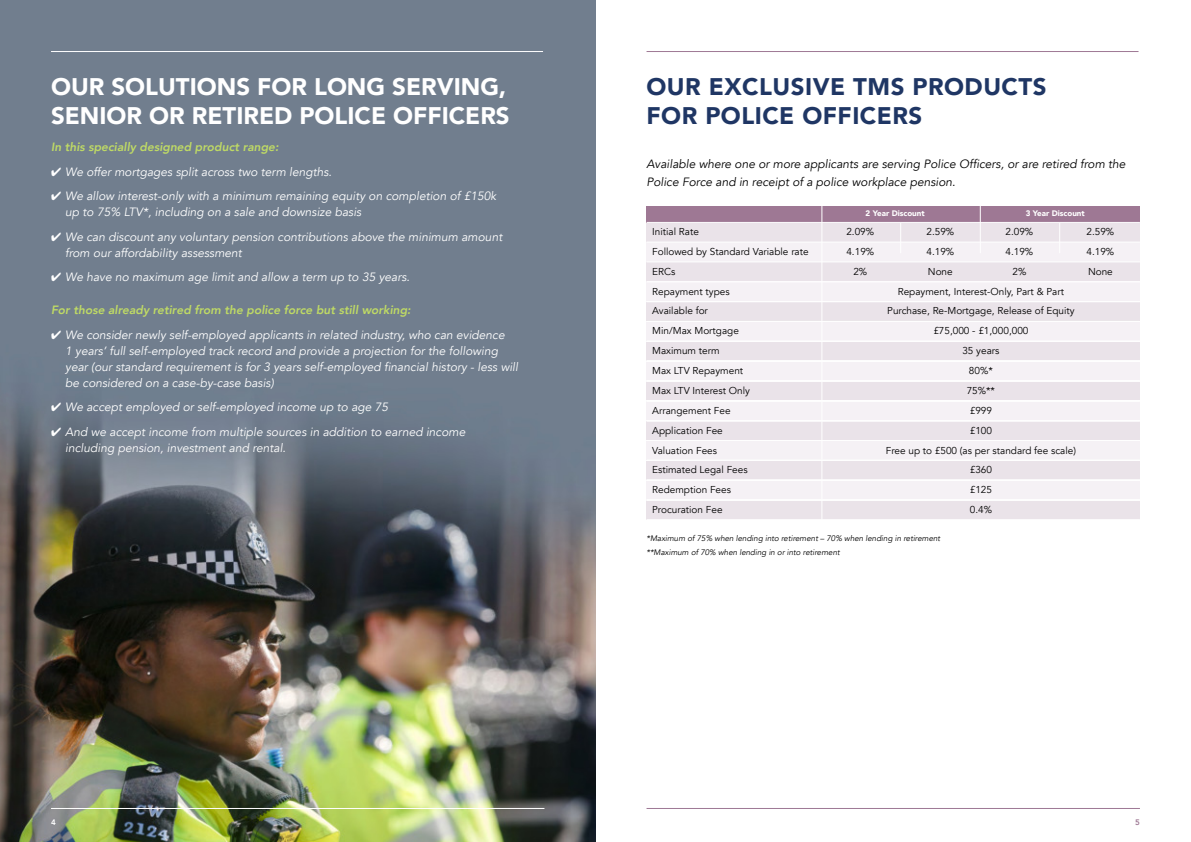
<style>
.page{position:relative;width:1191px;height:842px;background:#fff}
.page>*{position:absolute;margin:0;border:0;box-sizing:border-box;transform-origin:0 0}
.t1{font:900 24px/28.8px "Avenir";color:#fff}
.t2{font:900 24px/28.8px "Avenir";letter-spacing:.02em;color:#1f3664}
.t3{font:italic 12px/16px "Avenir";color:#fff}
.t4{font:italic 12px/18px "Avenir";color:#000}
.t5{font:italic 800 12px "Avenir";color:#bfda65}
.t6{font:10px/19.9px "Avenir";color:#000}
.t7{font:italic 8px/14px "Avenir";color:#000}
.t8{font:900 8px "Avenir";color:#fff}
.t9{font:800 8px "Avenir";color:#9e7894}
.t10{font:800 8px "Avenir";color:#fff}
</style>
<div class="page">
<hr style="left:646px;top:808px;width:494px;height:1px;background:#9e7894">
<img style="left:0;top:0;width:595px;height:842px">
<hr style="left:51px;top:808px;width:493px;height:1px;background:#fff">
<div style="left:646px;top:222px;width:494px;height:282px;background:#f5f1f5"></div>
<div style="left:646px;top:222px;width:494px;height:20px;background:#eae3e9"></div>
<div style="left:646px;top:262px;width:494px;height:20px;background:#eae3e9"></div>
<div style="left:646px;top:302px;width:494px;height:20px;background:#eae3e9"></div>
<div style="left:646px;top:341px;width:494px;height:20px;background:#eae3e9"></div>
<div style="left:646px;top:381px;width:494px;height:20px;background:#eae3e9"></div>
<div style="left:646px;top:421px;width:494px;height:20px;background:#eae3e9"></div>
<div style="left:646px;top:461px;width:494px;height:19px;background:#eae3e9"></div>
<div style="left:646px;top:500px;width:494px;height:20px;background:#eae3e9"></div>
<hr style="left:1059px;top:177px;width:1px;height:76px;background:#fff">
<hr style="left:900px;top:177px;width:1px;height:76px;background:#fff">
<div style="left:646px;top:206px;width:494px;height:16px;background:#9e7894"></div>
<hr style="left:980px;top:177px;width:1px;height:76px;background:#fff">
<hr style="left:821px;top:205px;width:1px;height:315px;background:#fff">
<hr style="left:646px;top:222px;width:494px;height:1px;background:#fff">
<hr style="left:646px;top:242px;width:494px;height:1px;background:#fff">
<hr style="left:646px;top:262px;width:494px;height:1px;background:#fff">
<hr style="left:646px;top:282px;width:494px;height:1px;background:#fff">
<hr style="left:646px;top:301px;width:494px;height:1px;background:#fff">
<hr style="left:646px;top:321px;width:494px;height:1px;background:#fff">
<hr style="left:646px;top:341px;width:494px;height:1px;background:#fff">
<hr style="left:646px;top:361px;width:494px;height:1px;background:#fff">
<hr style="left:646px;top:381px;width:494px;height:1px;background:#fff">
<hr style="left:646px;top:401px;width:494px;height:1px;background:#fff">
<hr style="left:646px;top:420px;width:494px;height:1px;background:#fff">
<hr style="left:646px;top:440px;width:494px;height:1px;background:#fff">
<hr style="left:646px;top:460px;width:494px;height:1px;background:#fff">
<hr style="left:646px;top:480px;width:494px;height:1px;background:#fff">
<hr style="left:646px;top:500px;width:494px;height:1px;background:#fff">
<hr style="left:51px;top:51px;width:492px;height:1px;background:#fff">
<hr style="left:646px;top:51px;width:492px;height:1px;background:#9e7894">
<h1 class="t1" style="left:51px;top:73px;width:460px">OUR SOLUTIONS FOR LONG SERVING,<br>SENIOR OR RETIRED POLICE OFFICERS</h1>
<p class="t5" style="left:51px;top:142px;width:229px">In this specially designed product range:</p>
<p class="t3" style="left:51px;top:164px;width:282px">✔ We offer mortgages split across two term lengths.</p>
<p class="t3" style="left:65px;top:188px;width:432px;text-indent:-14px">✔ We allow interest-only with a minimum remaining equity on completion of £150k up to 75% LTV*, including on a sale and downsize basis</p>
<p class="t3" style="left:65px;top:230px;width:438px;text-indent:-14px">✔ We can discount any voluntary pension contributions above the minimum amount from our affordability assessment</p>
<p class="t3" style="left:51px;top:269px;width:360px">✔ We have no maximum age limit and allow a term up to 35 years.</p>
<p class="t5" style="left:51px;top:305px;width:361px">For those already retired from the police force but still working:</p>
<p class="t3" style="left:65px;top:328px;width:454px;text-indent:-14px">✔ We consider newly self-employed applicants in related industry, who can evidence<br>1 years’ full self-employed track record and provide a projection for the following year (our standard requirement is for 3 years self-employed financial history - less will be considered on a case-by-case basis)</p>
<p class="t3" style="left:51px;top:399px;width:339px">✔ We accept employed or self-employed income up to age 75</p>
<p class="t3" style="left:65px;top:425px;width:402px;text-indent:-14px">✔ And we accept income from multiple sources in addition to earned income including pension, investment and rental.</p>
<p class="t10" style="left:51px;top:819px;width:6px">4</p>
<h1 class="t2" style="left:646px;top:73px;width:401px">OUR EXCLUSIVE TMS PRODUCTS<br>FOR POLICE OFFICERS</h1>
<p class="t4" style="left:646px;top:155px;width:480px">Available where one or more applicants are serving Police Officers, or are retired from the<br>Police Force and in receipt of a police workplace pension.</p>
<p class="t6" style="left:652px;top:223px;width:158px">Initial Rate<br>Followed by Standard Variable rate<br>ERCs<br>Repayment types<br>Available for<br>Min/Max Mortgage<br>Maximum term<br>Max LTV Repayment<br>Max LTV Interest Only<br>Arrangement Fee<br>Application Fee<br>Valuation Fees<br>Estimated Legal Fees<br>Redemption Fees<br>Procuration Fee</p>
<p class="t8" style="left:865px;top:210px;width:61px">2 Year Discount</p>
<p class="t8" style="left:1025px;top:210px;width:61px">3 Year Discount</p>
<p class="t6" style="left:846px;top:223px;width:29px">2.09%</p>
<p class="t6" style="left:926px;top:223px;width:29px">2.59%</p>
<p class="t6" style="left:1005px;top:223px;width:29px">2.09%</p>
<p class="t6" style="left:1086px;top:223px;width:29px">2.59%</p>
<p class="t6" style="left:846px;top:242px;width:29px">4.19%</p>
<p class="t6" style="left:926px;top:242px;width:29px">4.19%</p>
<p class="t6" style="left:1005px;top:242px;width:29px">4.19%</p>
<p class="t6" style="left:1086px;top:242px;width:29px">4.19%</p>
<p class="t6" style="left:853px;top:262px;width:15px">2%</p>
<p class="t6" style="left:928px;top:262px;width:26px">None</p>
<p class="t6" style="left:1012px;top:262px;width:15px">2%</p>
<p class="t6" style="left:1088px;top:262px;width:26px">None</p>
<p class="t6" style="left:886px;top:282px;width:192px;text-align:center">Repayment, Interest-Only, Part &amp; Part<br>Purchase, Re-Mortgage, Release of Equity £75,000 - £1,000,000<br>35 years<br>80%*<br>75%**<br>£999<br>£100<br>Free up to £500 (as per standard fee scale) £360<br>£125<br>0.4%</p>
<p class="t7" style="left:646px;top:532px;width:295px">*Maximum of 75% when lending into retirement – 70% when lending in retirement **Maximum of 70% when lending in or into retirement</p>
<p class="t9" style="left:1135px;top:819px;width:6px">5</p>
</div>
